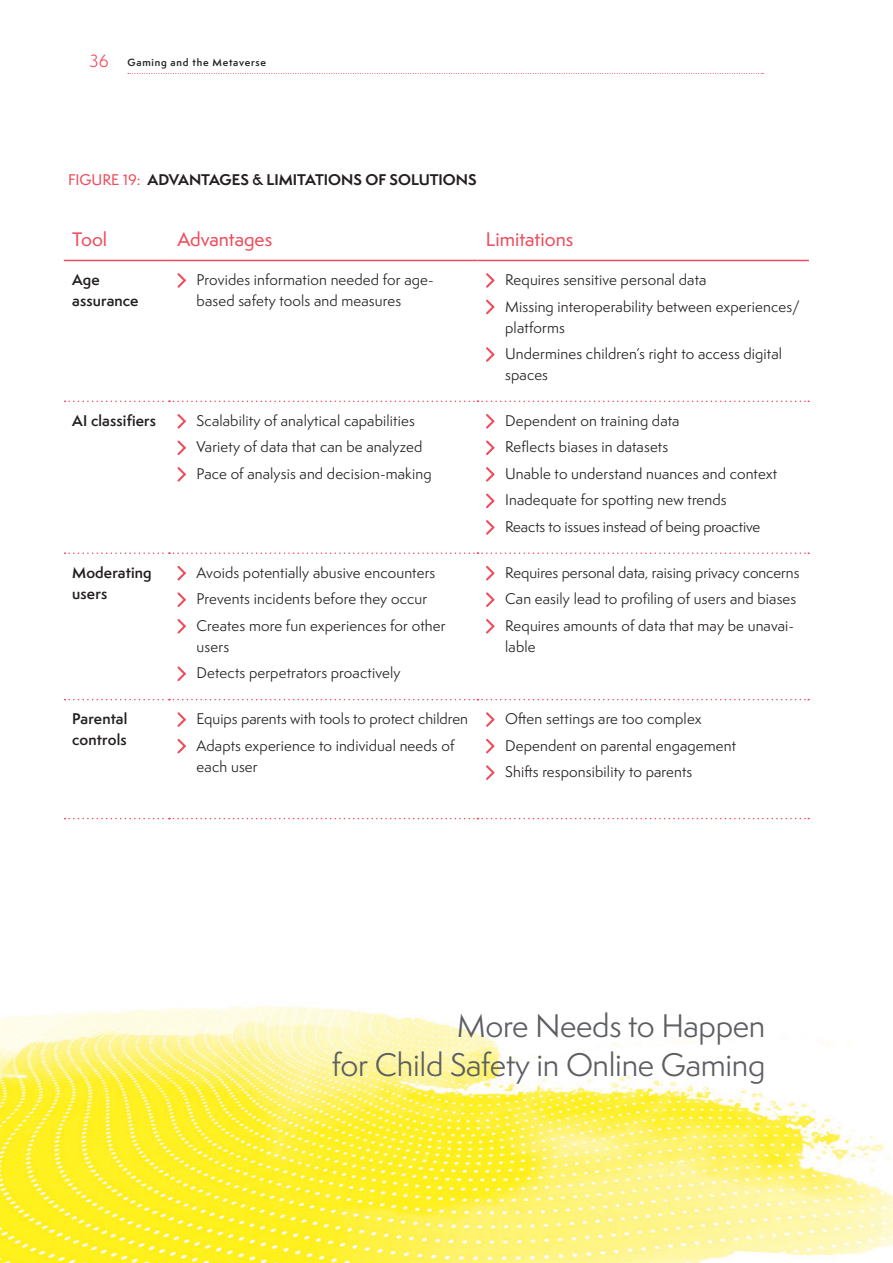
<style>
.page{position:relative;width:893px;height:1263px;background:#fff}
.page>*{position:absolute;margin:0;border:0;box-sizing:border-box;transform-origin:0 0}
.t1{font:30px/39px "Semplicita Pro";letter-spacing:-.01em;color:#5c5e62;text-align:right}
.t2{font:500 18px "Semplicita Pro";color:#ef4d5d}
.t3{font:14.25px/26.5px "Semplicita Pro";letter-spacing:.01em;color:#231f20}
.t4{font:600 14.25px/21px "Semplicita Pro";letter-spacing:.01em;color:#231f20}
.t5{font:700 14.25px "Semplicita Pro";color:#231f20}
.t6{font:600 9.6px "Semplicita Pro";letter-spacing:.08em;color:#231f20}
.s1{font-weight:400;font-size:16.5px;color:#ef4d5d}
.s2{font-weight:500;color:#ef4d5d}
</style>
<div class="page">
<img style="left:0;top:73px;width:893px;height:1190px">
<svg style="left:128px;top:73px;width:635px;height:1px"></svg>
<svg style="left:65px;top:401px;width:744px;height:1px"></svg>
<svg style="left:65px;top:552px;width:744px;height:2px"></svg>
<svg style="left:65px;top:699px;width:744px;height:1px"></svg>
<svg style="left:65px;top:818px;width:744px;height:1px"></svg>
<hr style="left:64px;top:260px;width:105px;height:1px;background:#ef4d5d">
<hr style="left:169px;top:260px;width:308px;height:1px;background:#ef4d5d">
<hr style="left:477px;top:260px;width:332px;height:1px;background:#ef4d5d">
<svg style="left:175px;top:271px;width:13px;height:19px"></svg>
<svg style="left:484px;top:271px;width:12px;height:19px"></svg>
<svg style="left:484px;top:298px;width:12px;height:18px"></svg>
<svg style="left:484px;top:345px;width:12px;height:19px"></svg>
<svg style="left:175px;top:412px;width:13px;height:18px"></svg>
<svg style="left:175px;top:438px;width:13px;height:19px"></svg>
<svg style="left:175px;top:465px;width:13px;height:19px"></svg>
<svg style="left:484px;top:412px;width:12px;height:18px"></svg>
<svg style="left:484px;top:438px;width:12px;height:19px"></svg>
<svg style="left:484px;top:465px;width:12px;height:19px"></svg>
<svg style="left:484px;top:492px;width:12px;height:18px"></svg>
<svg style="left:484px;top:518px;width:12px;height:19px"></svg>
<svg style="left:175px;top:564px;width:13px;height:18px"></svg>
<svg style="left:175px;top:590px;width:13px;height:19px"></svg>
<svg style="left:175px;top:617px;width:13px;height:18px"></svg>
<svg style="left:175px;top:664px;width:13px;height:19px"></svg>
<svg style="left:484px;top:564px;width:12px;height:18px"></svg>
<svg style="left:484px;top:590px;width:12px;height:19px"></svg>
<svg style="left:484px;top:617px;width:12px;height:18px"></svg>
<svg style="left:175px;top:710px;width:13px;height:19px"></svg>
<svg style="left:175px;top:737px;width:13px;height:18px"></svg>
<svg style="left:484px;top:710px;width:12px;height:19px"></svg>
<svg style="left:484px;top:737px;width:12px;height:18px"></svg>
<svg style="left:484px;top:763px;width:12px;height:19px"></svg>
<p class="t6" style="left:90px;top:56px;width:178px"><span class="s1">36</span> Gaming and the Metaverse</p>
<p class="t5" style="left:68px;top:169px;width:410px"><span class="s2">FIGURE 19:</span> ADVANTAGES &amp; LIMITATIONS OF SOLUTIONS</p>
<p class="t2" style="left:72px;top:226px;width:36px">Tool</p>
<p class="t2" style="left:177px;top:226px;width:96px">Advantages</p>
<p class="t2" style="left:486px;top:226px;width:89px">Limitations</p>
<p class="t4" style="left:72px;top:269px;width:68px">Age assurance</p>
<p class="t3" style="left:197px;top:269px;width:239px;line-height:21px">Provides information needed for age&shy;based safety tools and measures</p>
<p class="t3" style="left:505px;top:266px;width:296px">Requires sensitive personal data<br>Missing interoperability between experiences/</p>
<p class="t3" style="left:505px;top:314px;width:278px">platforms<br>Undermines children’s right to access digital</p>
<p class="t3" style="left:505px;top:361px;width:44px">spaces</p>
<p class="t4" style="left:72px;top:410px;width:85px">AI classifiers</p>
<p class="t3" style="left:197px;top:407px;width:236px">Scalability of analytical capabilities<br>Variety of data that can be analyzed<br>Pace of analysis and decision-making</p>
<p class="t3" style="left:505px;top:407px;width:274px">Dependent on training data<br>Reflects biases in datasets<br>Unable to understand nuances and context Inadequate for spotting new trends<br>Reacts to issues instead of being proactive</p>
<p class="t4" style="left:72px;top:562px;width:81px">Moderating users</p>
<p class="t3" style="left:197px;top:559px;width:250px">Avoids potentially abusive encounters<br>Prevents incidents before they occur<br>Creates more fun experiences for other</p>
<p class="t3" style="left:197px;top:633px;width:205px">users<br>Detects perpetrators proactively</p>
<p class="t3" style="left:505px;top:559px;width:296px">Requires personal data, raising privacy concerns<br>Can easily lead to profiling of users and biases<br>Requires amounts of data that may be unavai-</p>
<p class="t3" style="left:505px;top:633px;width:32px">lable</p>
<p class="t4" style="left:72px;top:708px;width:57px">Parental controls</p>
<p class="t3" style="left:197px;top:705px;width:273px">Equips parents with tools to protect children<br>Adapts experience to individual needs of</p>
<p class="t3" style="left:197px;top:753px;width:63px">each user</p>
<p class="t3" style="left:505px;top:705px;width:232px">Often settings are too complex<br>Dependent on parental engagement<br>Shifts responsibility to parents</p>
<h1 class="t1" style="left:332px;top:1006px;width:435px">More Needs to Happen<br>for Child Safety in Online Gaming</h1>
</div>
